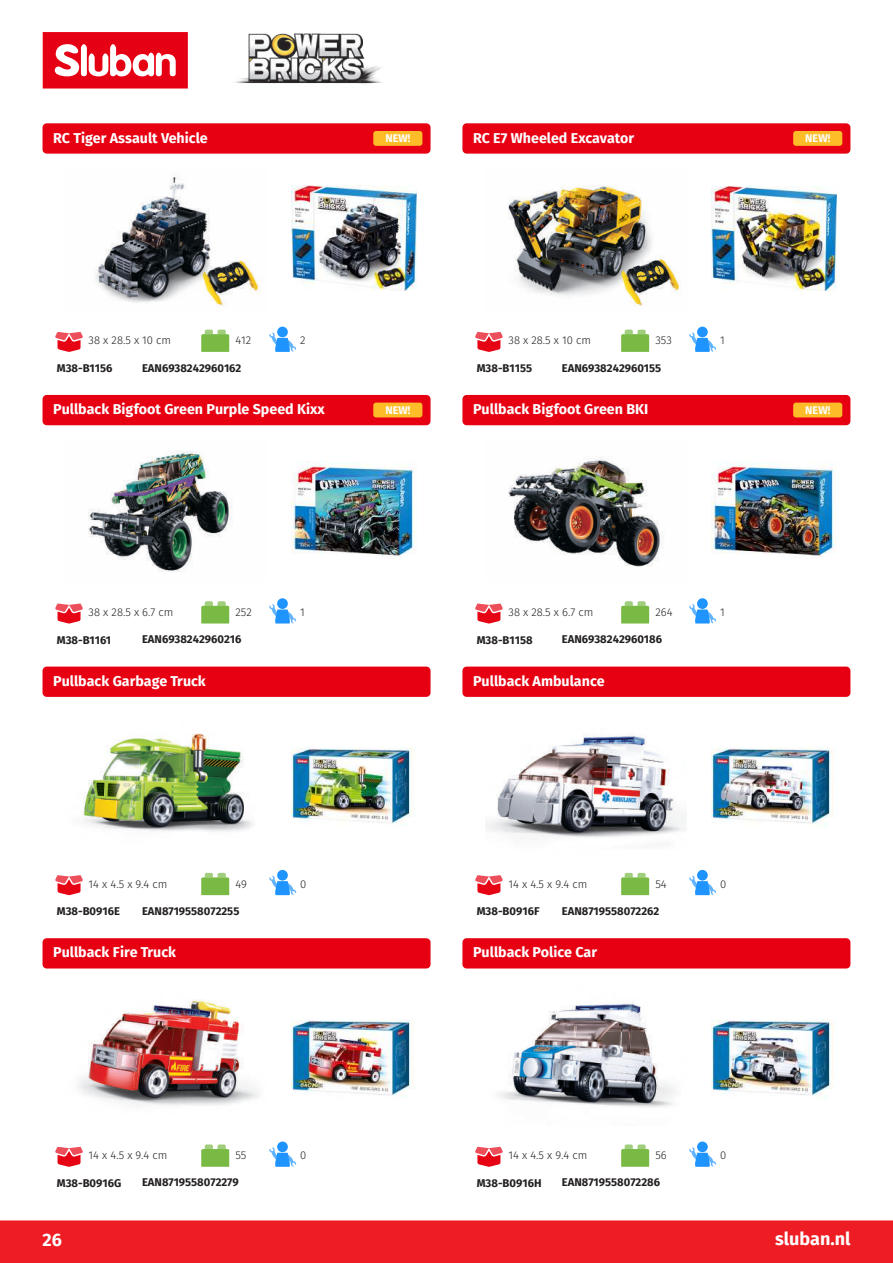
<style>
.page{position:relative;width:893px;height:1263px;background:#fff}
.page>*{position:absolute;margin:0;border:0;box-sizing:border-box;transform-origin:0 0}
.t1{font:700 18px "Fira Sans";color:#fff}
.t2{font:700 14.25px "Fira Sans";color:#fff}
.t3{font:700 11.25px "Fira Sans";color:#231f20}
.t4{font:300 11.25px "Fira Sans";color:#231f20}
.t5{font:700 11.1px "Fira Sans";color:#fff}
</style>
<div class="page">
<div style="left:0;top:1220px;width:893px;height:43px;background:#ee1d23"></div>
<svg style="left:43px;top:32px;width:145px;height:57px"></svg>
<div style="left:43px;top:123px;width:388px;height:31px;background:#e60012;border-radius:4px"></div>
<img style="left:94px;top:176px;width:166px;height:130px">
<svg style="left:201px;top:330px;width:28px;height:22px"></svg>
<svg style="left:55px;top:332px;width:28px;height:20px"></svg>
<img style="left:292px;top:186px;width:124px;height:105px">
<div style="left:373px;top:131px;width:49px;height:15px;background:#fdbd28;border-radius:3px"></div>
<div style="left:277px;top:327px;width:11px;height:10px;background:#1f94fe;border-radius:50%"></div>
<svg style="left:269px;top:332px;width:27px;height:20px"></svg>
<div style="left:462px;top:123px;width:388px;height:31px;background:#e60012;border-radius:4px"></div>
<img style="left:508px;top:185px;width:172px;height:122px">
<svg style="left:621px;top:330px;width:28px;height:22px"></svg>
<svg style="left:475px;top:332px;width:28px;height:20px"></svg>
<img style="left:711px;top:186px;width:125px;height:105px">
<div style="left:793px;top:131px;width:49px;height:15px;background:#fdbd28;border-radius:3px"></div>
<div style="left:697px;top:327px;width:11px;height:10px;background:#1f94fe;border-radius:50%"></div>
<svg style="left:689px;top:332px;width:27px;height:20px"></svg>
<div style="left:43px;top:395px;width:388px;height:30px;background:#e60012;border-radius:4px"></div>
<img style="left:88px;top:451px;width:144px;height:121px">
<svg style="left:201px;top:601px;width:28px;height:22px"></svg>
<svg style="left:55px;top:603px;width:28px;height:20px"></svg>
<img style="left:292px;top:461px;width:124px;height:96px">
<div style="left:373px;top:403px;width:49px;height:14px;background:#fdbd28;border-radius:3px"></div>
<div style="left:277px;top:598px;width:11px;height:11px;background:#1f94fe;border-radius:50%"></div>
<svg style="left:269px;top:604px;width:27px;height:19px"></svg>
<div style="left:462px;top:395px;width:388px;height:30px;background:#e60012;border-radius:4px"></div>
<img style="left:508px;top:457px;width:156px;height:110px">
<svg style="left:621px;top:601px;width:28px;height:22px"></svg>
<svg style="left:475px;top:603px;width:28px;height:20px"></svg>
<img style="left:711px;top:461px;width:125px;height:96px">
<div style="left:793px;top:403px;width:49px;height:14px;background:#fdbd28;border-radius:3px"></div>
<div style="left:697px;top:598px;width:11px;height:11px;background:#1f94fe;border-radius:50%"></div>
<svg style="left:689px;top:604px;width:27px;height:19px"></svg>
<div style="left:43px;top:666px;width:388px;height:31px;background:#e60012;border-radius:4px"></div>
<img style="left:82px;top:733px;width:171px;height:99px">
<svg style="left:201px;top:873px;width:28px;height:22px"></svg>
<svg style="left:55px;top:875px;width:28px;height:20px"></svg>
<img style="left:292px;top:747px;width:122px;height:79px">
<div style="left:277px;top:870px;width:11px;height:10px;background:#1f94fe;border-radius:50%"></div>
<svg style="left:269px;top:876px;width:27px;height:19px"></svg>
<div style="left:462px;top:666px;width:388px;height:31px;background:#e60012;border-radius:4px"></div>
<img style="left:485px;top:733px;width:202px;height:105px">
<svg style="left:621px;top:873px;width:28px;height:22px"></svg>
<svg style="left:475px;top:875px;width:28px;height:20px"></svg>
<img style="left:711px;top:747px;width:122px;height:79px">
<div style="left:697px;top:870px;width:11px;height:10px;background:#1f94fe;border-radius:50%"></div>
<svg style="left:689px;top:876px;width:27px;height:19px"></svg>
<div style="left:43px;top:938px;width:388px;height:30px;background:#e60012;border-radius:4px"></div>
<img style="left:77px;top:999px;width:182px;height:106px">
<svg style="left:201px;top:1144px;width:28px;height:23px"></svg>
<svg style="left:55px;top:1147px;width:28px;height:20px"></svg>
<img style="left:292px;top:1019px;width:121px;height:79px">
<div style="left:277px;top:1141px;width:11px;height:11px;background:#1f94fe;border-radius:50%"></div>
<svg style="left:269px;top:1147px;width:27px;height:20px"></svg>
<div style="left:462px;top:938px;width:388px;height:30px;background:#e60012;border-radius:4px"></div>
<img style="left:499px;top:999px;width:176px;height:108px">
<svg style="left:621px;top:1144px;width:28px;height:23px"></svg>
<svg style="left:475px;top:1147px;width:28px;height:20px"></svg>
<img style="left:711px;top:1019px;width:123px;height:79px">
<div style="left:697px;top:1141px;width:11px;height:11px;background:#1f94fe;border-radius:50%"></div>
<svg style="left:689px;top:1147px;width:27px;height:20px"></svg>
<img style="left:235px;top:33px;width:147px;height:51px">
<p class="t2" style="left:53px;top:128px;width:156px">RC Tiger Assault Vehicle</p>
<p class="t5" style="left:385px;top:131px;width:27px">NEW!</p>
<p class="t2" style="left:473px;top:128px;width:163px">RC E7 Wheeled Excavator</p>
<p class="t5" style="left:805px;top:131px;width:27px">NEW!</p>
<p class="t4" style="left:89px;top:333px;width:84px">38 x 28.5 x 10 cm</p>
<p class="t4" style="left:235px;top:333px;width:17px">412</p>
<p class="t4" style="left:300px;top:333px;width:7px">2</p>
<p class="t4" style="left:509px;top:333px;width:84px">38 x 28.5 x 10 cm</p>
<p class="t4" style="left:655px;top:333px;width:18px">353</p>
<p class="t4" style="left:720px;top:333px;width:6px">1</p>
<p class="t3" style="left:57px;top:360px;width:57px">M38-B1156</p>
<p class="t3" style="left:142px;top:360px;width:101px">EAN6938242960162</p>
<p class="t3" style="left:477px;top:360px;width:57px">M38-B1155</p>
<p class="t3" style="left:562px;top:360px;width:101px">EAN6938242960155</p>
<p class="t2" style="left:53px;top:399px;width:273px">Pullback Bigfoot Green Purple Speed Kixx</p>
<p class="t5" style="left:385px;top:402px;width:27px">NEW!</p>
<p class="t2" style="left:473px;top:399px;width:177px">Pullback Bigfoot Green BKI</p>
<p class="t5" style="left:805px;top:402px;width:27px">NEW!</p>
<p class="t4" style="left:89px;top:604px;width:86px">38 x 28.5 x 6.7 cm</p>
<p class="t4" style="left:235px;top:604px;width:18px">252</p>
<p class="t4" style="left:300px;top:604px;width:6px">1</p>
<p class="t4" style="left:509px;top:604px;width:86px">38 x 28.5 x 6.7 cm</p>
<p class="t4" style="left:655px;top:604px;width:19px">264</p>
<p class="t4" style="left:720px;top:604px;width:6px">1</p>
<p class="t3" style="left:57px;top:632px;width:56px">M38-B1161</p>
<p class="t3" style="left:142px;top:631px;width:101px">EAN6938242960216</p>
<p class="t3" style="left:477px;top:632px;width:57px">M38-B1158</p>
<p class="t3" style="left:562px;top:631px;width:102px">EAN6938242960186</p>
<p class="t2" style="left:53px;top:671px;width:154px">Pullback Garbage Truck</p>
<p class="t2" style="left:473px;top:671px;width:133px">Pullback Ambulance</p>
<p class="t4" style="left:89px;top:876px;width:80px">14 x 4.5 x 9.4 cm</p>
<p class="t4" style="left:235px;top:876px;width:13px">49</p>
<p class="t4" style="left:300px;top:876px;width:8px">0</p>
<p class="t3" style="left:57px;top:903px;width:65px">M38-B0916E</p>
<p class="t3" style="left:142px;top:903px;width:99px">EAN8719558072255</p>
<p class="t4" style="left:509px;top:876px;width:80px">14 x 4.5 x 9.4 cm</p>
<p class="t4" style="left:655px;top:876px;width:13px">54</p>
<p class="t4" style="left:720px;top:876px;width:8px">0</p>
<p class="t3" style="left:477px;top:903px;width:64px">M38-B0916F</p>
<p class="t3" style="left:562px;top:903px;width:99px">EAN8719558072262</p>
<p class="t2" style="left:53px;top:942px;width:124px">Pullback Fire Truck</p>
<p class="t2" style="left:473px;top:942px;width:126px">Pullback Police Car</p>
<p class="t4" style="left:89px;top:1147px;width:80px">14 x 4.5 x 9.4 cm</p>
<p class="t4" style="left:235px;top:1147px;width:12px">55</p>
<p class="t4" style="left:300px;top:1147px;width:8px">0</p>
<p class="t3" style="left:57px;top:1175px;width:66px">M38-B0916G</p>
<p class="t3" style="left:142px;top:1174px;width:98px">EAN8719558072279</p>
<p class="t4" style="left:509px;top:1147px;width:80px">14 x 4.5 x 9.4 cm</p>
<p class="t4" style="left:655px;top:1147px;width:13px">56</p>
<p class="t4" style="left:720px;top:1147px;width:8px">0</p>
<p class="t3" style="left:477px;top:1175px;width:66px">M38-B0916H</p>
<p class="t3" style="left:562px;top:1174px;width:100px">EAN8719558072286</p>
<h1 class="t1" style="left:43px;top:1227px;width:21px">26</h1>
<h1 class="t1" style="left:775px;top:1226px;width:77px">sluban.nl</h1>
</div>
